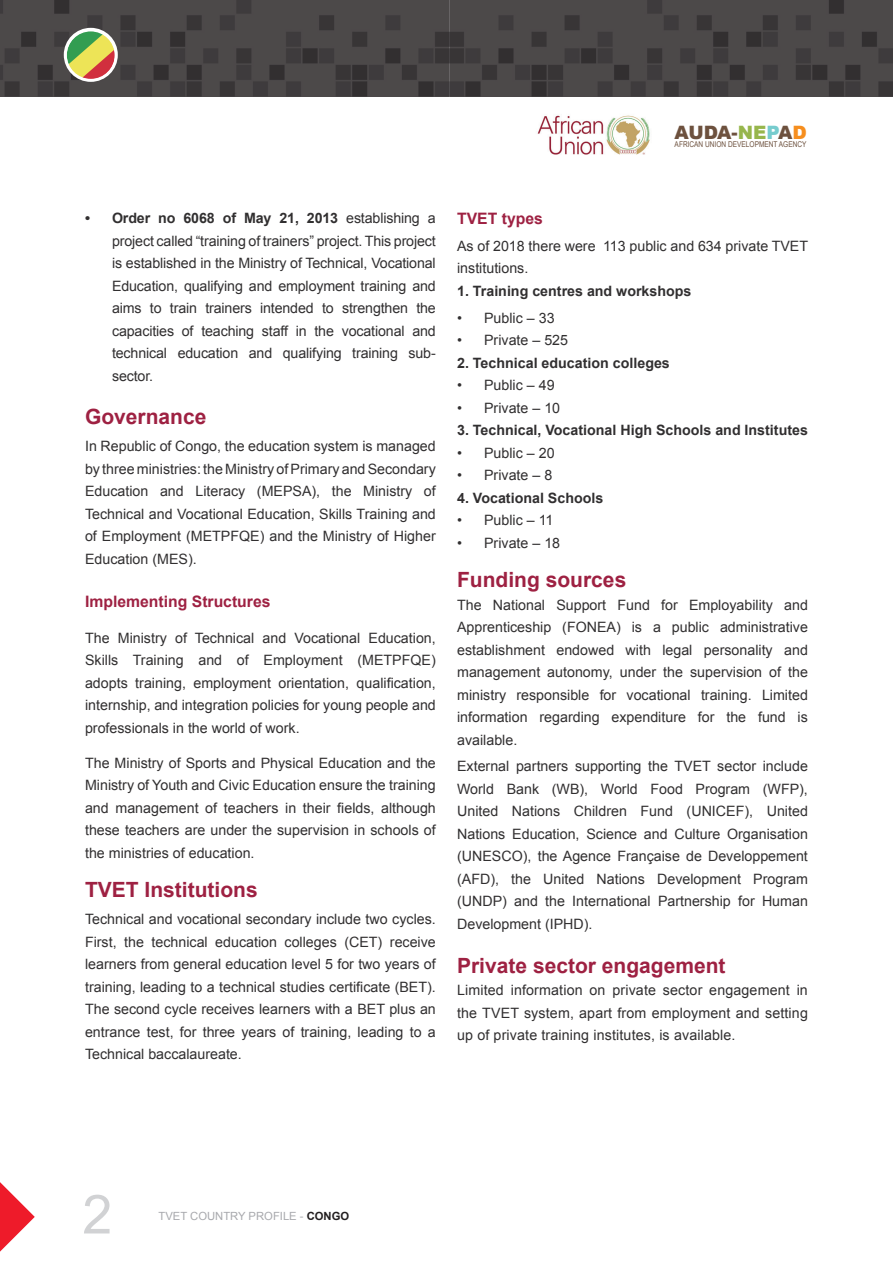
<style>
.page{position:relative;width:893px;height:1263px;background:#fff}
.page>*{position:absolute;margin:0;border:0;box-sizing:border-box;transform-origin:0 0}
.t1{font:54px "Arial";color:#d1d2d4}
.t2{font:700 21px "Arial";color:#9e2142}
.t3{font:900 18.45px "Arial";color:#6d513e}
.t4{font:700 15.75px "Arial";color:#9e2142}
.t5{font:14.25px/22.5px "Arial";color:#312f30;text-align:justify}
.t6{font:700 14.25px "Arial";color:#312f30}
.t7{font:11.25px "Arial";color:#a8a9ad}
.t8{font:7.95px "Arial Narrow";color:#6d513e}
.s1{color:#97b64c}
.s2{color:#77ccce}
.s3{color:#f68e1e}
.s4{font-weight:700}
.s5{font-weight:700;color:#231f20}
</style>
<div class="page">
<img style="left:0;top:0;width:893px;height:97px">
<svg style="left:65px;top:29px;width:51px;height:51px;background:#a8a260"></svg>
<div style="left:64px;top:28px;width:54px;height:54px;border:3px solid #fff;border-radius:50%"></div>
<svg style="left:0;top:1182px;width:35px;height:69px"></svg>
<img style="left:537px;top:115px;width:113px;height:40px">
<p class="t3" style="left:675px;top:119px;width:134px">AUDA-<span class="s1">NE</span><span class="s2">P</span>A<span class="s3">D</span></p>
<p class="t8" style="left:675px;top:139px;width:133px">AFRICAN UNION DEVELOPMENT AGENCY</p>
<p class="t5" style="left:112px;top:207px;width:325px;text-indent:-27px"><span class="s4">• Order no 6068 of May 21, 2013</span> establishing a project called “training of trainers” project. This project is established in the Ministry of Technical, Vocational Education, qualifying and employment training and aims to train trainers intended to strengthen the capacities of teaching staff in the vocational and technical education and qualifying training sub&shy;sector.</p>
<h2 class="t2" style="left:85px;top:403px;width:123px">Governance</h2>
<p class="t5" style="left:85px;top:435px;width:352px">In Republic of Congo, the education system is managed by three ministries: the Ministry of Primary and Secondary Education and Literacy (MEPSA), the Ministry of Technical and Vocational Education, Skills Training and of Employment (METPFQE) and the Ministry of Higher Education (MES).</p>
<p class="t4" style="left:85px;top:591px;width:187px">Implementing Structures</p>
<p class="t5" style="left:85px;top:626px;width:352px">The Ministry of Technical and Vocational Education, Skills Training and of Employment (METPFQE) adopts training, employment orientation, qualification, internship, and integration policies for young people and professionals in the world of work.</p>
<p class="t5" style="left:85px;top:752px;width:352px">The Ministry of Sports and Physical Education and the Ministry of Youth and Civic Education ensure the training and management of teachers in their fields, although these teachers are under the supervision in schools of the ministries of education.</p>
<h2 class="t2" style="left:85px;top:876px;width:174px">TVET Institutions</h2>
<p class="t5" style="left:85px;top:908px;width:352px">Technical and vocational secondary include two cycles.<br>First, the technical education colleges (CET) receive learners from general education level 5 for two years of training, leading to a technical studies certificate (BET).<br>The second cycle receives learners with a BET plus an entrance test, for three years of training, leading to a Technical baccalaureate.</p>
<p class="t4" style="left:457px;top:208px;width:87px">TVET types</p>
<p class="t5" style="left:457px;top:235px;width:353px">As of 2018 there were 113 public and 634 private TVET institutions.</p>
<p class="t6" style="left:457px;top:281px;width:236px">1. Training centres and workshops</p>
<p class="t5" style="left:457px;top:306px;width:99px">• Public – 33</p>
<p class="t5" style="left:457px;top:329px;width:112px">• Private – 525</p>
<p class="t6" style="left:457px;top:353px;width:214px">2. Technical education colleges</p>
<p class="t5" style="left:457px;top:374px;width:99px">• Public – 49</p>
<p class="t5" style="left:457px;top:396px;width:105px">• Private – 10</p>
<p class="t6" style="left:457px;top:421px;width:352px">3. Technical, Vocational High Schools and Institutes</p>
<p class="t5" style="left:457px;top:441px;width:99px">• Public – 20</p>
<p class="t5" style="left:457px;top:464px;width:97px">• Private – 8</p>
<p class="t6" style="left:457px;top:488px;width:148px">4. Vocational Schools</p>
<p class="t5" style="left:457px;top:509px;width:98px">• Public – 11</p>
<p class="t5" style="left:457px;top:531px;width:105px">• Private – 18</p>
<h2 class="t2" style="left:457px;top:566px;width:171px">Funding sources</h2>
<p class="t5" style="left:457px;top:593px;width:352px">The National Support Fund for Employability and Apprenticeship (FONEA) is a public administrative establishment endowed with legal personality and management autonomy, under the supervision of the ministry responsible for vocational training. Limited information regarding expenditure for the fund is available.</p>
<p class="t5" style="left:457px;top:755px;width:352px">External partners supporting the TVET sector include World Bank (WB), World Food Program (WFP), United Nations Children Fund (UNICEF), United Nations Education, Science and Culture Organisation (UNESCO), the Agence Française de Developpement (AFD), the United Nations Development Program (UNDP) and the International Partnership for Human Development (IPHD).</p>
<h2 class="t2" style="left:457px;top:951px;width:270px">Private sector engagement</h2>
<p class="t5" style="left:457px;top:979px;width:352px">Limited information on private sector engagement in the TVET system, apart from employment and setting up of private training institutes, is available.</p>
<h1 class="t1" style="left:82px;top:1179px;width:32px">2</h1>
<p class="t7" style="left:159px;top:1209px;width:192px">TVET COUNTRY PROFILE - <span class="s5">CONGO</span></p>
</div>
